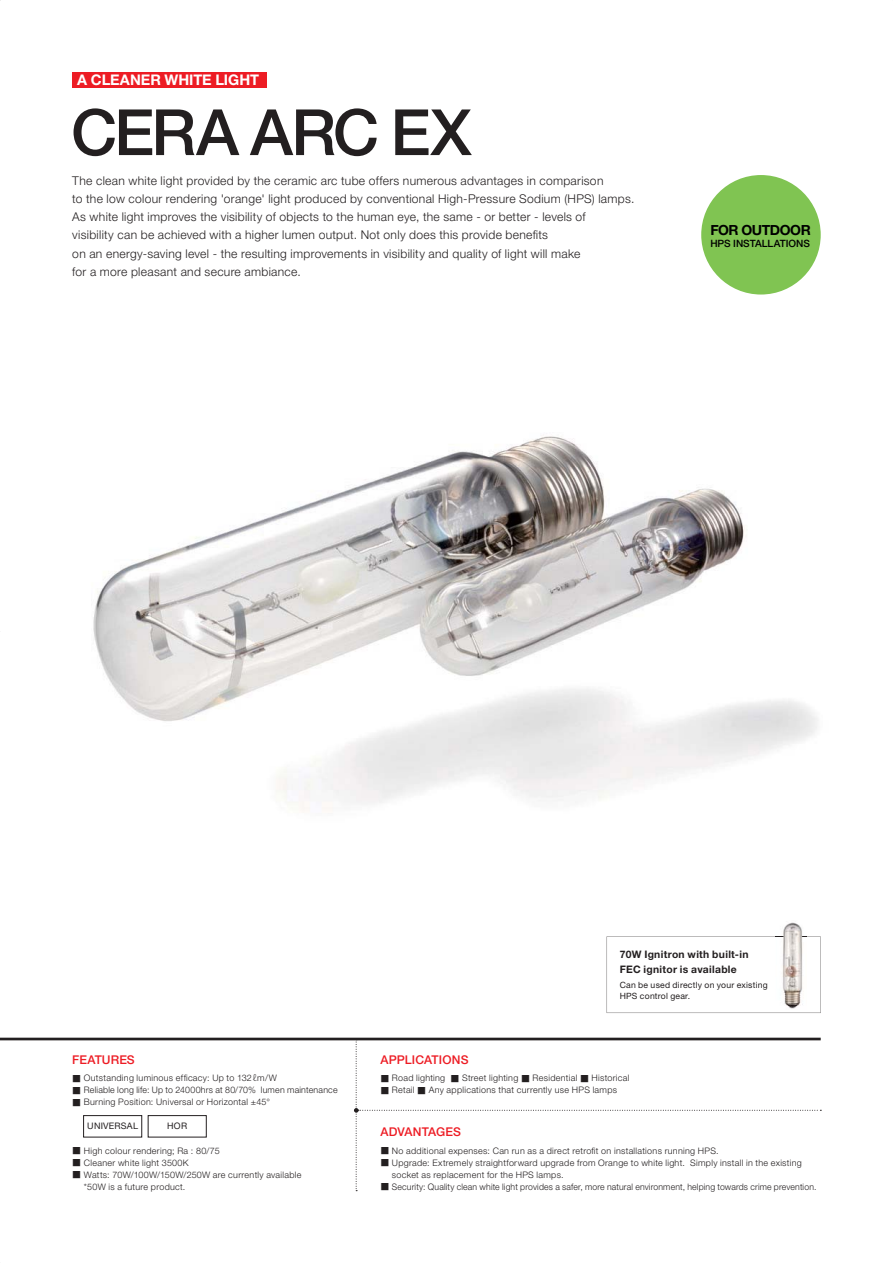
<style>
.page{position:relative;width:893px;height:1263px;background:#fff}
.page>*{position:absolute;margin:0;border:0;box-sizing:border-box;transform-origin:0 0}
.t1{font:500 63.75px "Helvetica Neue LT Std";letter-spacing:-.035em;color:#231f20}
.t2{font:700 14.7px "Helvetica Neue LT Std";letter-spacing:-.005em;color:#fff}
.t3{font:700 13.95px "Helvetica Neue LT Std";letter-spacing:-.03em;color:#000}
.t4{font:300 12.15px/18.1px "Helvetica Neue LT Std";letter-spacing:.025em;color:#231f20}
.t5{font:500 12.15px "Helvetica Neue LT Std";letter-spacing:.01em;color:#ed1c24}
.t6{font:700 10.35px/14.7px "Helvetica Neue LT Std";letter-spacing:.03em;color:#231f20}
.t7{font:500 10.05px "Helvetica Neue LT Std";color:#000}
.t8{font:300 9px/12.1px "Helvetica Neue LT Std";letter-spacing:.03em;color:#231f20}
.t9{font:300 9px "Helvetica Neue LT Std";letter-spacing:.03em;color:#231f20;scale:.96 1}
.t10{font:9px "Helvetica Neue LT Std";letter-spacing:.025em;color:#231f20}
.t11{font:8.7px/11.2px "Helvetica Neue LT Std";letter-spacing:.025em;color:#231f20}
.s1{font-family:"Koz Min Pro Regular 90 msp RKSJ H";font-weight:400}
</style>
<div class="page">
<img style="left:93px;top:436px;width:725px;height:375px">
<hr style="left:0;top:1037px;width:821px;height:3px;background:#231f20">
<div style="left:83px;top:1115px;width:59px;height:22px;border:1px solid #231f20"></div>
<div style="left:148px;top:1115px;width:59px;height:22px;border:1px solid #231f20"></div>
<svg style="left:354px;top:1039px;width:467px;height:152px"></svg>
<svg style="left:607px;top:936px;width:214px;height:77px"></svg>
<div style="left:72px;top:72px;width:195px;height:16px;background:#ed1c24"></div>
<div style="left:701px;top:175px;width:120px;height:119px;background:#80c452;border-radius:50%"></div>
<img style="left:776px;top:922px;width:31px;height:87px">
<img style="left:776px;top:936px;width:31px;height:1px">
<h2 class="t2" style="left:77px;top:75px;width:183px">A CLEANER WHITE LIGHT</h2>
<h1 class="t1" style="left:71px;top:110px;width:402px">CERA ARC EX</h1>
<p class="t4" style="left:72px;top:173px;width:564px">The clean white light provided by the ceramic arc tube offers numerous advantages in comparison<br>to the low colour rendering 'orange' light produced by conventional High-Pressure Sodium (HPS) lamps.<br>As white light improves the visibility of objects to the human eye, the same - or better - levels of<br>visibility can be achieved with a higher lumen output. Not only does this provide benefits<br>on an energy-saving level - the resulting improvements in visibility and quality of light will make<br>for a more pleasant and secure ambiance.</p>
<h3 class="t3" style="left:710px;top:225px;width:102px">FOR OUTDOOR</h3>
<p class="t7" style="left:710px;top:240px;width:101px">HPS INSTALLATIONS</p>
<p class="t6" style="left:620px;top:948px;width:130px">70W Ignitron with built-in<br>FEC ignitor is available</p>
<h3 class="t5" style="left:72px;top:1055px;width:64px">FEATURES</h3>
<p class="t8" style="left:72px;top:1073px;width:206px"><span class="s1">■</span> Outstanding luminous efficacy: Up to 132ℓm/W</p>
<p class="t8" style="left:72px;top:1085px;width:267px"><span class="s1">■</span> Reliable long life: Up to 24000hrs at 80/70% lumen maintenance</p>
<p class="t8" style="left:72px;top:1097px;width:199px"><span class="s1">■</span> Burning Position: Universal or Horizontal ±45°</p>
<p class="t8" style="left:72px;top:1145px;width:149px"><span class="s1">■</span> High colour rendering; Ra : 80/75</p>
<p class="t8" style="left:72px;top:1157px;width:118px"><span class="s1">■</span> Cleaner white light 3500K</p>
<p class="t8" style="left:84px;top:1169px;width:219px;text-indent:-12px"><span class="s1">■</span> Watts: 70W/100W/150W/250W are currently available *50W is a future product.</p>
<p class="t10" style="left:87px;top:1123px;width:52px">UNIVERSAL</p>
<p class="t10" style="left:167px;top:1123px;width:21px">HOR</p>
<p class="t11" style="left:620px;top:980px;width:149px">Can be used directly on your existing<br>HPS control gear.</p>
<h3 class="t5" style="left:380px;top:1055px;width:90px">APPLICATIONS</h3>
<p class="t8" style="left:380px;top:1073px;width:251px"><span class="s1">■</span> Road lighting <span class="s1">■</span> Street lighting <span class="s1">■</span> Residential <span class="s1">■</span> Historical</p>
<p class="t8" style="left:380px;top:1085px;width:238px"><span class="s1">■</span> Retail <span class="s1">■</span> Any applications that currently use HPS lamps</p>
<h3 class="t5" style="left:380px;top:1127px;width:82px">ADVANTAGES</h3>
<p class="t8" style="left:380px;top:1145px;width:340px"><span class="s1">■</span> No additional expenses: Can run as a direct retrofit on installations running HPS.</p>
<p class="t8" style="left:392px;top:1157px;width:411px;text-indent:-12px"><span class="s1">■</span> Upgrade: Extremely straightforward upgrade from Orange to white light. Simply install in the existing socket as replacement for the HPS lamps.</p>
<p class="t9" style="left:380px;top:1183px;width:456px"><span class="s1">■</span> Security: Quality clean white light provides a safer, more natural environment, helping towards crime prevention.</p>
</div>
